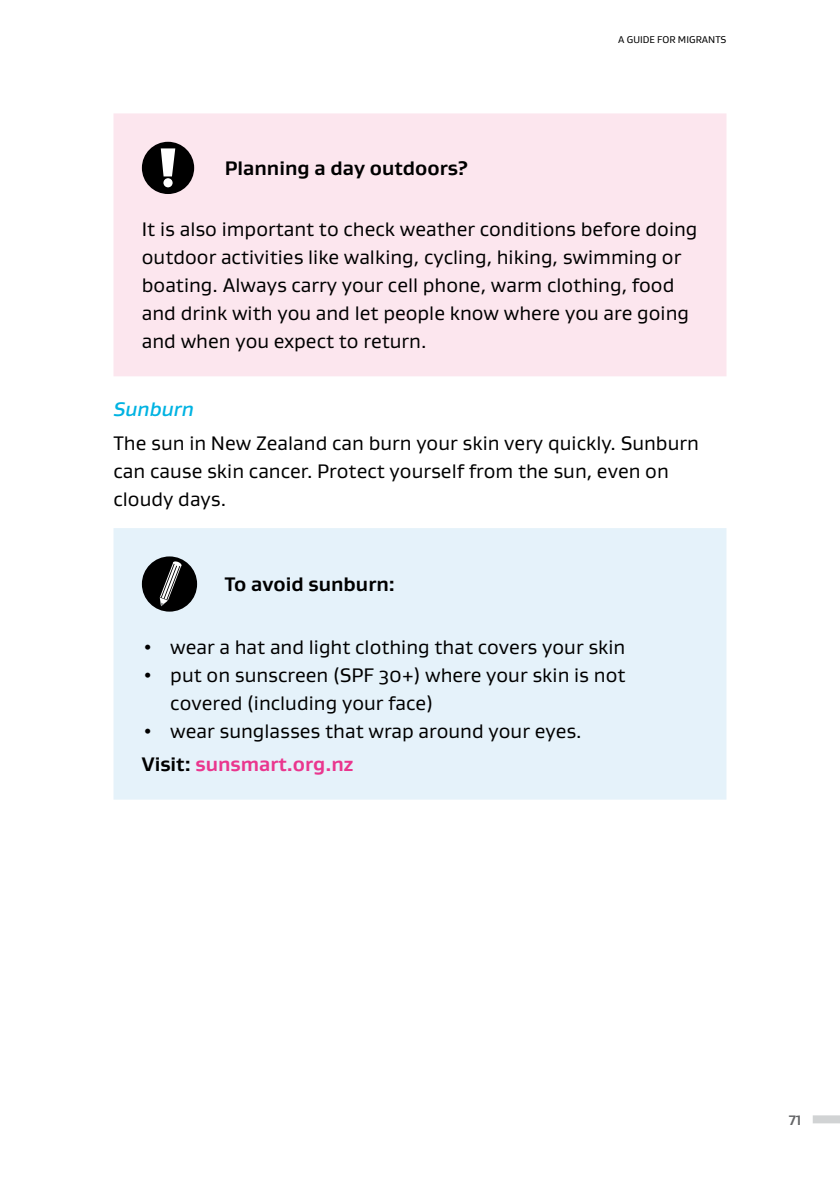
<style>
.page{position:relative;width:840px;height:1191px;background:#fff}
.page>*{position:absolute;margin:0;border:0;box-sizing:border-box;transform-origin:0 0}
.Body{font:20px/28px "Gustan";color:#000}
.Grey_Box_Title{font:700 20px "Gustan";color:#000}
.Body-2{font:700 20px "Gustan";color:#ea368e}
.t1{font:italic 500 20px "Gustan";color:#00b3e2}
.t2{font:700 14px "Gustan";color:#636466}
.t3{font:10px "Gustan";color:#000}
.s1{color:#000}
</style>
<div class="page">
<div style="left:812px;top:1115px;width:27px;height:8px;background:#d1d3d4"></div>
<div style="left:113px;top:113px;width:613px;height:263px;background:#fce6ee"></div>
<div style="left:142px;top:142px;width:52px;height:52px;background:#000;border-radius:50%"></div>
<svg style="left:161px;top:148px;width:14px;height:28px"></svg>
<div style="left:163px;top:178px;width:9px;height:9px;background:#fff;border-radius:50%"></div>
<div style="left:113px;top:528px;width:613px;height:271px;background:#e5f2fa"></div>
<div style="left:142px;top:556px;width:55px;height:55px;background:#000;border-radius:50%"></div>
<svg style="left:160px;top:561px;width:22px;height:45px"></svg>
<p class="Grey_Box_Title" style="left:225px;top:155px;width:244px">Planning a day outdoors?</p>
<p class="t3" style="left:617px;top:33px;width:110px">A GUIDE FOR MIGRANTS</p>
<p class="Body" style="left:142px;top:214px;width:557px">It is also important to check weather conditions before doing outdoor activities like walking, cycling, hiking, swimming or boating. Always carry your cell phone, warm clothing, food and drink with you and let people know where you are going and when you expect to return.</p>
<h3 class="t1" style="left:113px;top:396px;width:82px">Sunburn</h3>
<p class="Body" style="left:113px;top:428px;width:586px">The sun in New Zealand can burn your skin very quickly. Sunburn can cause skin cancer. Protect yourself from the sun, even on cloudy days.</p>
<p class="Grey_Box_Title" style="left:225px;top:571px;width:171px">To avoid sunburn:</p>
<p class="Body" style="left:142px;top:632px;width:485px">• wear a hat and light clothing that covers your skin</p>
<p class="Body" style="left:170px;top:660px;width:456px;text-indent:-28px">• put on sunscreen (SPF 30+) where your skin is not covered (including your face)</p>
<p class="Body" style="left:142px;top:716px;width:441px">• wear sunglasses that wrap around your eyes.</p>
<p class="Body-2" style="left:142px;top:751px;width:213px"><span class="s1">Visit:</span> sunsmart.org.nz</p>
<p class="t2" style="left:788px;top:1110px;width:14px">71</p>
</div>
